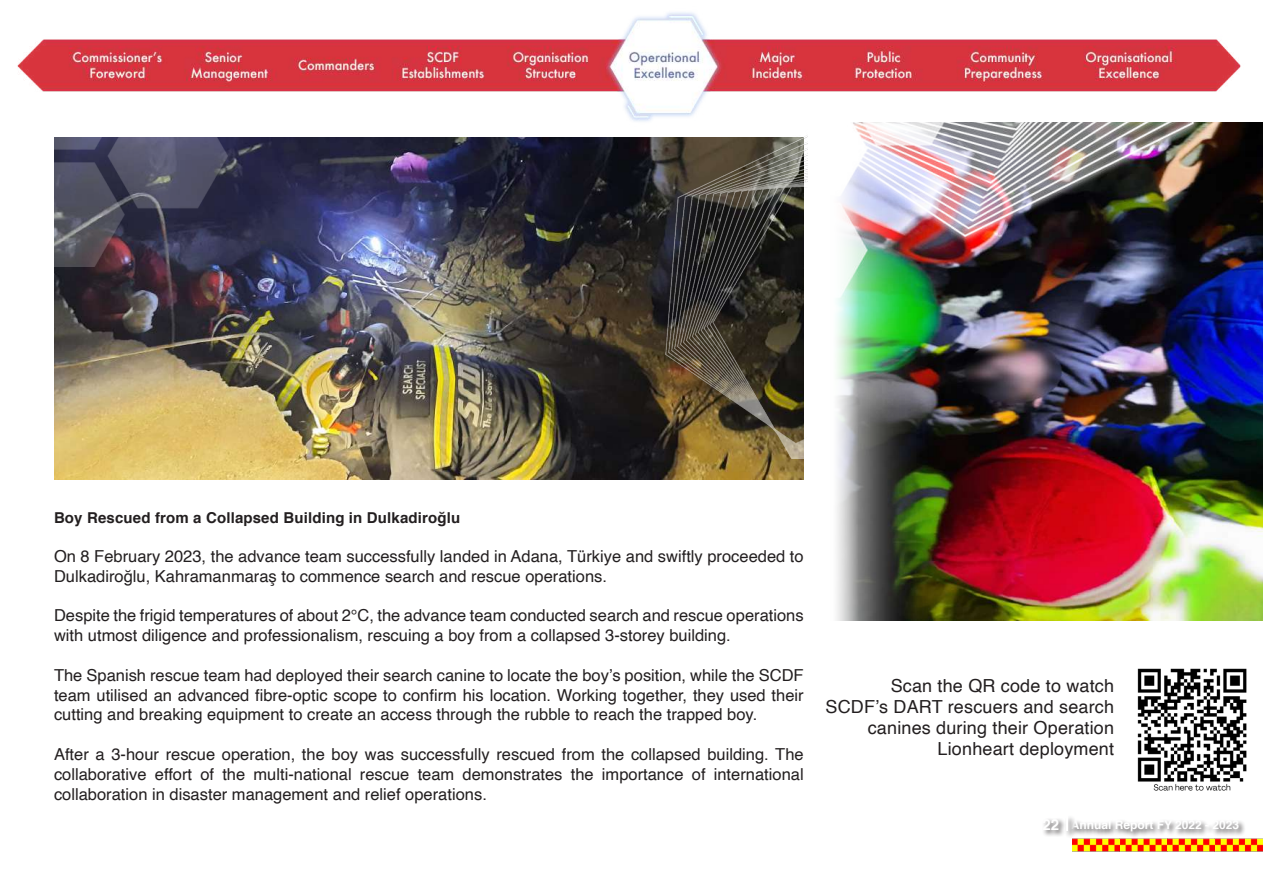
<style>
.page{position:relative;width:1263px;height:893px;background:#fff}
.page>*{position:absolute;margin:0;border:0;box-sizing:border-box;transform-origin:0 0}
.t1{font:18px/21px "Helvetica";letter-spacing:.01em;color:#231f20;text-align:right}
.t2{font:16.5px/19.8px "Helvetica";color:#231f20}
.t3{font:700 15px "Helvetica";letter-spacing:.01em;color:#231f20}
.t4{font:700 12px "Helvetica";color:#fff}
.s1{font-size:15px}
</style>
<div class="page">
<img style="left:38px;top:12px;width:1225px;height:840px">
<img style="left:54px;top:138px;width:750px;height:341px">
<img style="left:17px;top:45px;width:211px;height:222px">
<img style="left:665px;top:130px;width:143px;height:328px">
<img style="left:1116px;top:646px;width:147px;height:158px">
<div style="left:1041px;top:817px;width:25px;height:20px;background:#231f20;opacity:.75"></div>
<div style="left:1070px;top:819px;width:176px;height:20px;background:#231f20;opacity:.75"></div>
<div style="left:1064px;top:815px;width:11px;height:24px;background:#231f20;opacity:.75"></div>
<svg style="left:1066px;top:816px;width:2px;height:15px"></svg>
<img style="left:1072px;top:839px;width:191px;height:12px">
<p class="t3" style="left:54px;top:505px;width:408px">Boy Rescued from a Collapsed Building in Dulkadiroğlu</p>
<p class="t2" style="left:54px;top:547px;width:751px">On 8 February 2023, the advance team successfully landed in Adana, Türkiye and swiftly proceeded to<br>Dulkadiroğlu, Kahramanmaraş to commence search and rescue operations.</p>
<p class="t2" style="left:54px;top:606px;width:751px">Despite the frigid temperatures of about 2℃, the advance team conducted search and rescue operations with utmost diligence and professionalism, rescuing a boy from a collapsed 3-storey building.</p>
<p class="t2" style="left:54px;top:666px;width:751px;text-align:justify">The Spanish rescue team had deployed their search canine to locate the boy’s position, while the SCDF team utilised an advanced fibre-optic scope to confirm his location. Working together, they used their cutting and breaking equipment to create an access through the rubble to reach the trapped boy.</p>
<p class="t2" style="left:54px;top:745px;width:751px;text-align:justify">After a 3-hour rescue operation, the boy was successfully rescued from the collapsed building. The collaborative effort of the multi-national rescue team demonstrates the importance of international collaboration in disaster management and relief operations.</p>
<p class="t1" style="left:825px;top:675px;width:290px">Scan the QR code to watch<br>SCDF’s DART rescuers and search canines during their Operation<br>Lionheart deployment</p>
<p class="t4" style="left:1042px;top:815px;width:198px"><span class="s1">22</span> Annual Report FY 2022 - 2023</p>
</div>
